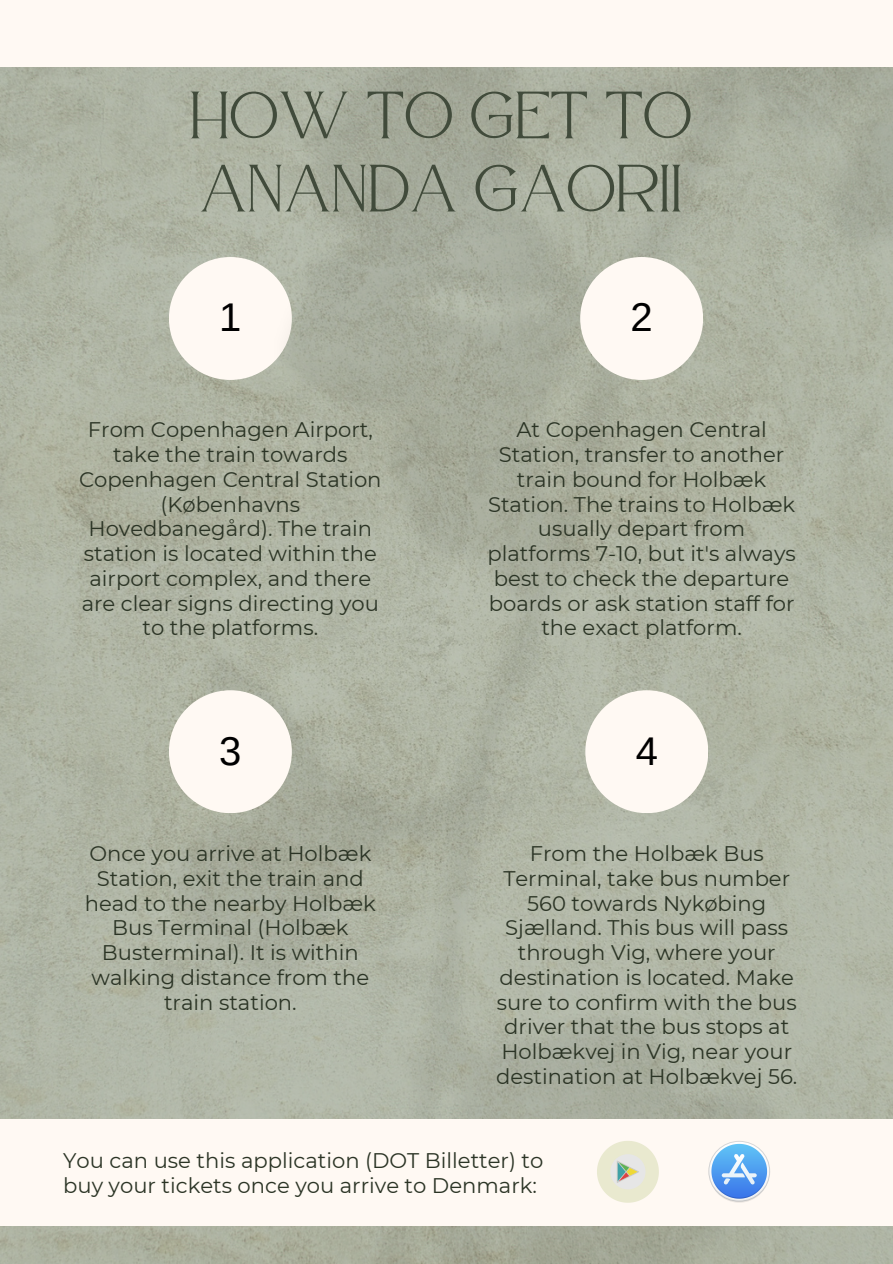
<style>
.page{position:relative;width:893px;height:1264px;background:#fff}
.page>*{position:absolute;margin:0;border:0;box-sizing:border-box;transform-origin:0 0}
.t1{font:66.75px/73.2px "Atteron";color:#414b3b}
.t2{font:40.05px "Arimo";color:#000}
.t3{font:21.15px/24.8px "Montserrat";color:#2b3425;text-align:center}
</style>
<div class="page">
<img style="left:0;top:67px;width:130px;height:1196px">
<img style="left:130px;top:67px;width:762px;height:1196px">
<div style="left:0;top:1118px;width:892px;height:107px;background:#fff9f3"></div>
<div style="left:0;top:0;width:892px;height:67px;background:#fff9f3"></div>
<div style="left:580px;top:257px;width:123px;height:123px;background:#fff9f3;border-radius:50%"></div>
<div style="left:169px;top:690px;width:123px;height:123px;background:#fff9f3;border-radius:50%"></div>
<div style="left:585px;top:690px;width:123px;height:123px;background:#fff9f3;border-radius:50%"></div>
<svg style="left:597px;top:1141px;width:61px;height:61px"></svg>
<svg style="left:708px;top:1141px;width:62px;height:61px"></svg>
<p class="t1" style="left:189px;top:79px;width:504px">HOW TO GET TO<br>ANANDA GAORII</p>
<p class="t2" style="left:219px;top:295px;width:24px">1</p>
<p class="t2" style="left:630px;top:295px;width:24px">2</p>
<p class="t3" style="left:79px;top:417px;width:304px">From Copenhagen Airport, take the train towards<br>Copenhagen Central Station (Københavns<br>Hovedbanegård). The train station is located within the airport complex, and there are clear signs directing you to the platforms.</p>
<p class="t3" style="left:487px;top:417px;width:310px">At Copenhagen Central<br>Station, transfer to another train bound for Holbæk<br>Station. The trains to Holbæk usually depart from platforms 7-10, but it's always best to check the departure boards or ask station staff for the exact platform.</p>
<p class="t2" style="left:219px;top:728px;width:24px">3</p>
<p class="t2" style="left:635px;top:728px;width:24px">4</p>
<p class="t3" style="left:85px;top:841px;width:292px">Once you arrive at Holbæk<br>Station, exit the train and head to the nearby Holbæk<br>Bus Terminal (Holbæk<br>Busterminal). It is within walking distance from the train station.</p>
<p class="t3" style="left:496px;top:841px;width:302px">From the Holbæk Bus<br>Terminal, take bus number<br>560 towards Nykøbing<br>Sjælland. This bus will pass through Vig, where your destination is located. Make sure to confirm with the bus driver that the bus stops at<br>Holbækvej in Vig, near your destination at Holbækvej 56.</p>
<p class="t3" style="left:63px;top:1148px;width:481px;text-align:left">You can use this application (DOT Billetter) to buy your tickets once you arrive to Denmark:</p>
</div>
